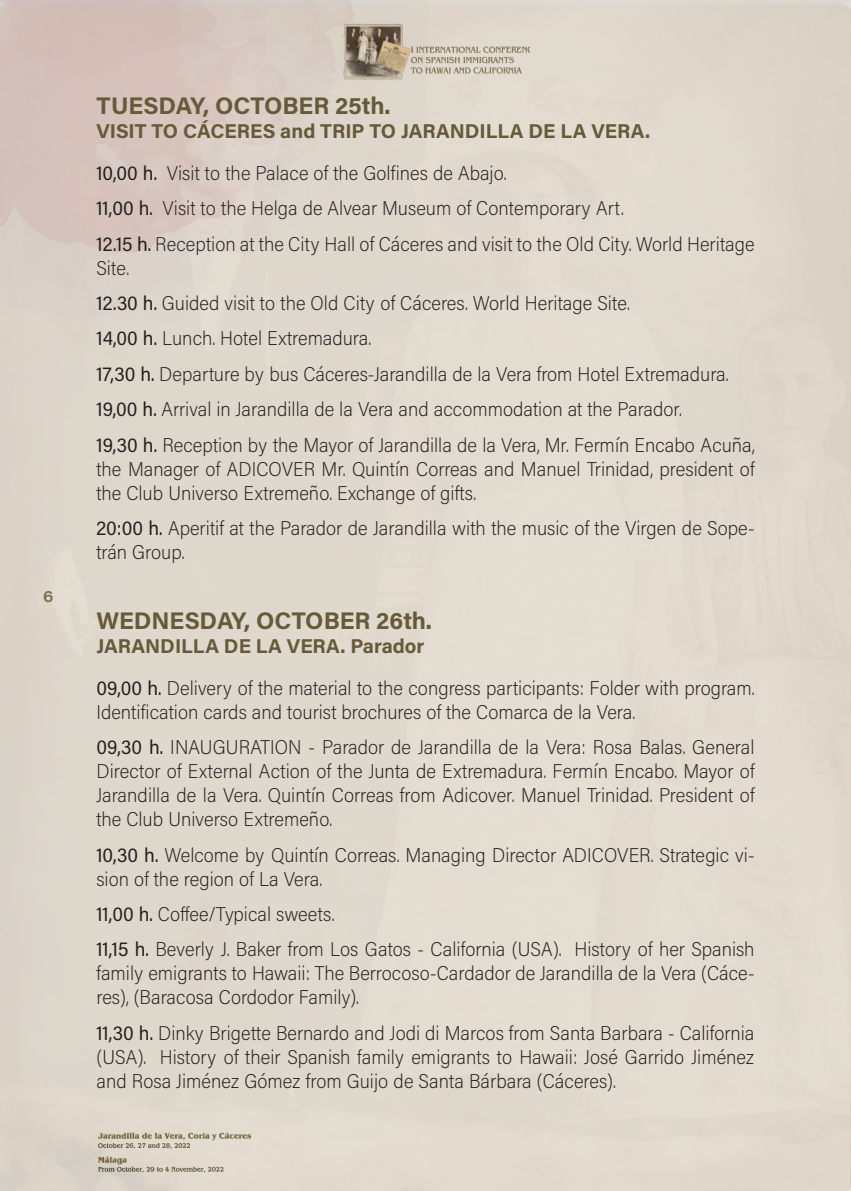
<style>
.page{position:relative;width:851px;height:1191px;background:#fff}
.page>*{position:absolute;margin:0;border:0;box-sizing:border-box;transform-origin:0 0}
.t1{font:24px "Acumin Variable Concept";letter-spacing:-.005em;color:#675a3a}
.t2{font:20px/24px "Acumin Variable Concept";color:#231f20}
.t3{font:20px "Acumin Variable Concept";color:#675a3a}
.t4{font:16px "Acumin Variable Concept";color:#675a3a}
</style>
<div class="page">
<img style="left:0;top:3px;width:850px;height:1188px">
<p class="t4" style="left:43px;top:586px;width:12px">6</p>
<p class="t1" style="left:96px;top:89px;width:295px">TUESDAY, OCTOBER 25th.</p>
<p class="t3" style="left:96px;top:117px;width:555px">VISIT TO CÁCERES and TRIP TO JARANDILLA DE LA VERA.</p>
<p class="t2" style="left:96px;top:160px;width:411px">10,00 h. Visit to the Palace of the Golfines de Abajo.</p>
<p class="t2" style="left:96px;top:195px;width:529px">11,00 h. Visit to the Helga de Alvear Museum of Contemporary Art.</p>
<p class="t2" style="left:96px;top:231px;width:659px">12.15 h. Reception at the City Hall of Cáceres and visit to the Old City. World Heritage<br>Site.</p>
<p class="t2" style="left:96px;top:290px;width:535px">12.30 h. Guided visit to the Old City of Cáceres. World Heritage Site.</p>
<p class="t2" style="left:96px;top:326px;width:276px">14,00 h. Lunch. Hotel Extremadura.</p>
<p class="t2" style="left:96px;top:361px;width:633px">17,30 h. Departure by bus Cáceres-Jarandilla de la Vera from Hotel Extremadura.</p>
<p class="t2" style="left:96px;top:396px;width:587px">19,00 h. Arrival in Jarandilla de la Vera and accommodation at the Parador.</p>
<p class="t2" style="left:96px;top:432px;width:659px;text-align:justify">19,30 h. Reception by the Mayor of Jarandilla de la Vera, Mr. Fermín Encabo Acuña, the Manager of ADICOVER Mr. Quintín Correas and Manuel Trinidad, president of the Club Universo Extremeño. Exchange of gifts.</p>
<p class="t2" style="left:96px;top:515px;width:659px">20:00 h. Aperitif at the Parador de Jarandilla with the music of the Virgen de Sope&shy;trán Group.</p>
<p class="t1" style="left:96px;top:604px;width:337px">WEDNESDAY, OCTOBER 26th.</p>
<p class="t3" style="left:96px;top:632px;width:329px">JARANDILLA DE LA VERA. Parador</p>
<p class="t2" style="left:96px;top:675px;width:659px">09,00 h. Delivery of the material to the congress participants: Folder with program.<br>Identification cards and tourist brochures of the Comarca de la Vera.</p>
<p class="t2" style="left:96px;top:734px;width:659px;text-align:justify">09,30 h. INAUGURATION - Parador de Jarandilla de la Vera: Rosa Balas. General Director of External Action of the Junta de Extremadura. Fermín Encabo. Mayor of Jarandilla de la Vera. Quintín Correas from Adicover. Manuel Trinidad. President of the Club Universo Extremeño.</p>
<p class="t2" style="left:96px;top:842px;width:659px">10,30 h. Welcome by Quintín Correas. Managing Director ADICOVER. Strategic vi&shy;sion of the region of La Vera.</p>
<p class="t2" style="left:96px;top:901px;width:239px">11,00 h. Coffee/Typical sweets.</p>
<p class="t2" style="left:96px;top:936px;width:659px;text-align:justify">11,15 h. Beverly J. Baker from Los Gatos - California (USA). History of her Spanish family emigrants to Hawaii: The Berrocoso-Cardador de Jarandilla de la Vera (Cáce&shy;res), (Baracosa Cordodor Family).</p>
<p class="t2" style="left:96px;top:1020px;width:659px;text-align:justify">11,30 h. Dinky Brigette Bernardo and Jodi di Marcos from Santa Barbara - California (USA). History of their Spanish family emigrants to Hawaii: José Garrido Jiménez and Rosa Jiménez Gómez from Guijo de Santa Bárbara (Cáceres).</p>
</div>
